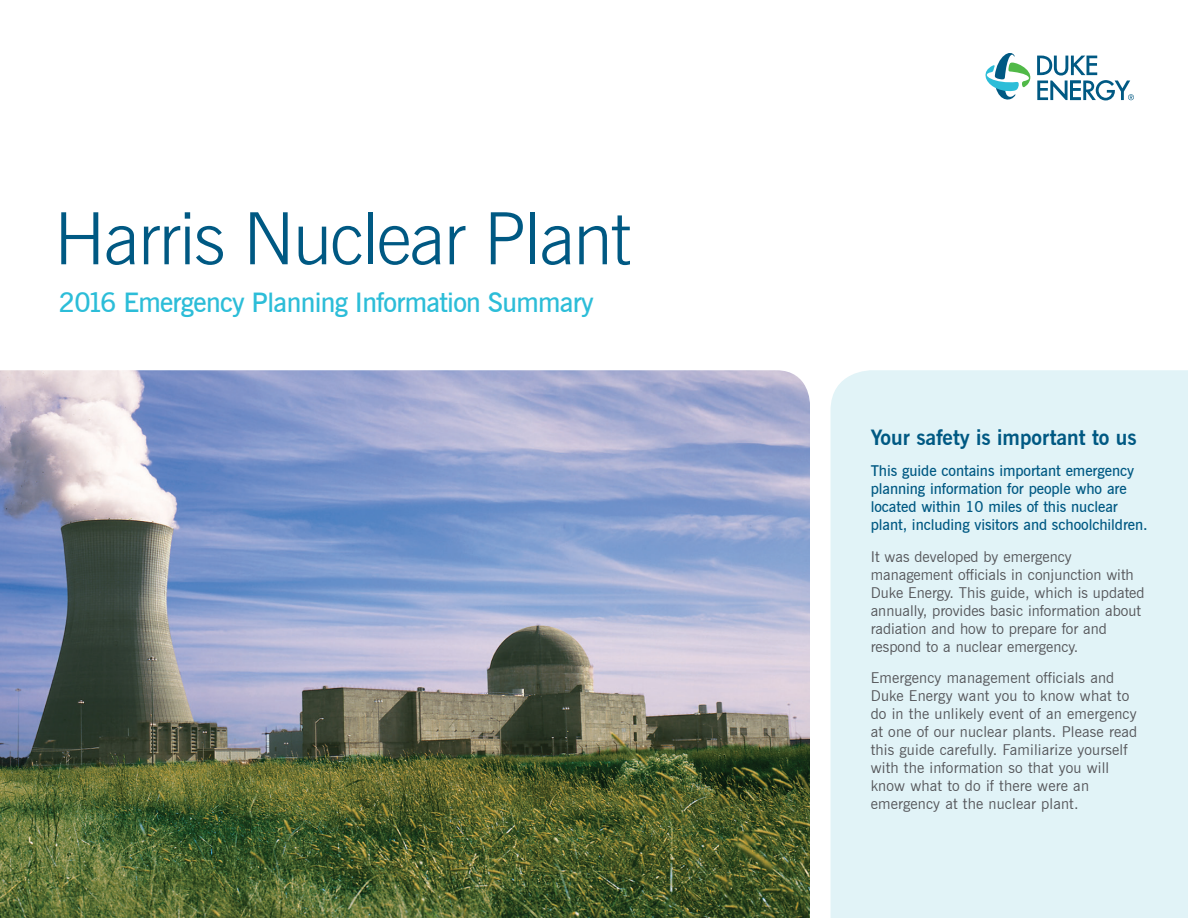
<style>
.page{position:relative;width:1188px;height:918px;background:#fff}
.page>*{position:absolute;margin:0;border:0;box-sizing:border-box;transform-origin:0 0}
.Smaller_Heads{font:300 72px "News Gothic BT";letter-spacing:-.025em;color:#005983}
.Smaller_Heads-2{font:600 27px "News Gothic BT";letter-spacing:-.025em;color:#2cbdd8}
.Heads{font:700 21px "News Gothic BT";color:#005983}
.body{font:15px/18px "News Gothic BT";letter-spacing:.01em;color:#55565a}
.body-2{font:600 15px/18px "News Gothic BT";letter-spacing:-.005em;color:#005983}
</style>
<div class="page">
<svg style="left:985px;top:53px;width:149px;height:48px"></svg>
<img style="left:0;top:370px;width:810px;height:548px">
<div style="left:831px;top:370px;width:357px;height:548px;background:#e1f3f7"></div>
<p class="Smaller_Heads" style="left:54px;top:195px;width:578px">Harris Nuclear Plant</p>
<p class="Smaller_Heads-2" style="left:59px;top:286px;width:537px">2016 Emergency Planning Information Summary</p>
<p class="Heads" style="left:871px;top:425px;width:267px">Your safety is important to us</p>
<p class="body-2" style="left:871px;top:462px;width:278px">This guide contains important emergency planning information for people who are located within 10 miles of this nuclear plant, including visitors and schoolchildren.</p>
<p class="body" style="left:871px;top:547px;width:275px">It was developed by emergency management officials in conjunction with Duke Energy. This guide, which is updated annually, provides basic information about radiation and how to prepare for and respond to a nuclear emergency.</p>
<p class="body" style="left:871px;top:669px;width:268px">Emergency management officials and Duke Energy want you to know what to do in the unlikely event of an emergency at one of our nuclear plants. Please read this guide carefully. Familiarize yourself with the information so that you will know what to do if there were an emergency at the nuclear plant.</p>
</div>
